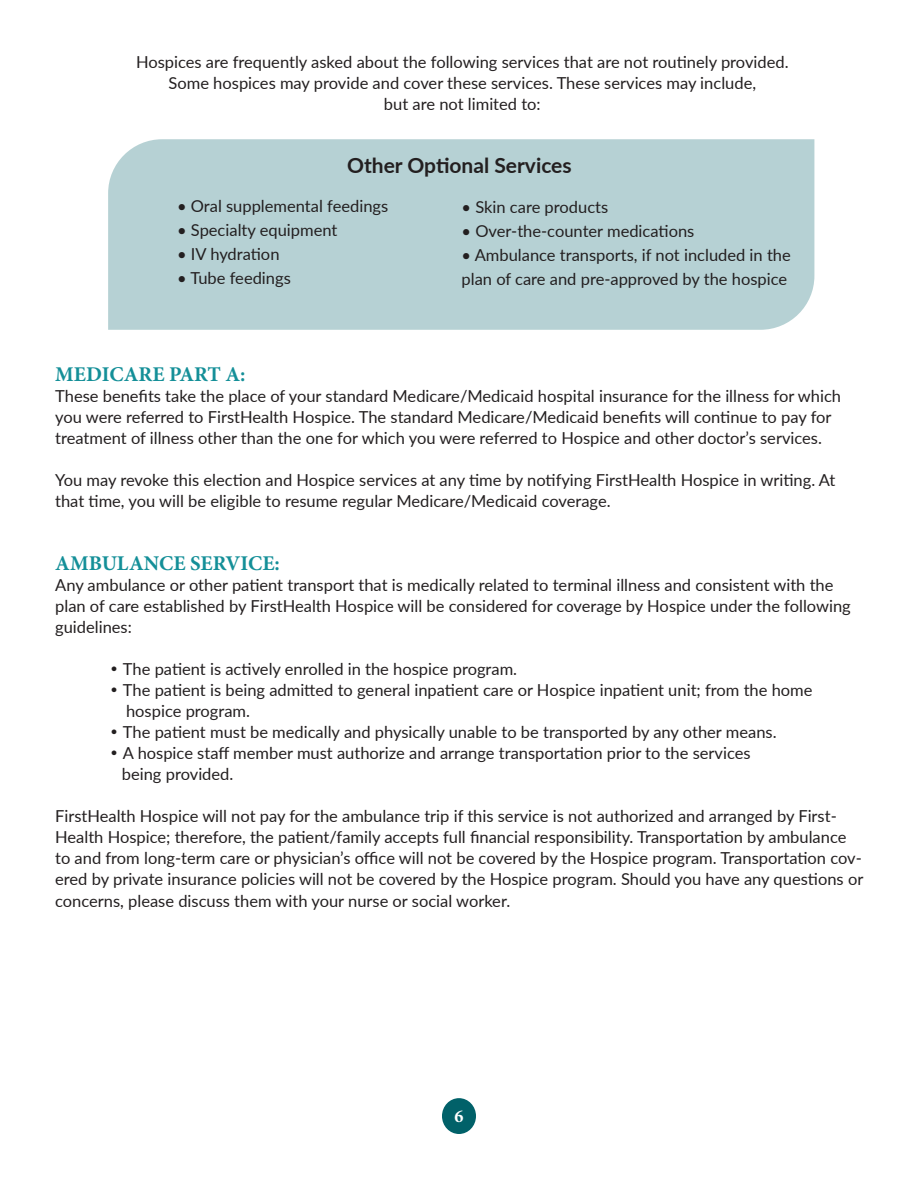
<style>
.page{position:relative;width:918px;height:1188px;background:#fff}
.page>*{position:absolute;margin:0;border:0;box-sizing:border-box;transform-origin:0 0}
.t1{font:700 21px "Minion Pro";color:#148f98}
.t2{font:700 21px "Lato";color:#231f20}
.t3{font:700 18px "Minion Pro";color:#fff}
.t4{font:16.5px/21px "Lato";color:#231f20}
.s1{font-family:"Palatino";font-weight:700}
</style>
<div class="page">
<div style="left:442px;top:1098px;width:34px;height:36px;background:#016169;border-radius:50%"></div>
<div style="left:108px;top:139px;width:706px;height:191px;background:#b6d1d4"></div>
<p class="t4" style="left:136px;top:51px;width:654px;text-align:center">Hospices are frequently asked about the following services that are not routinely provided.<br>Some hospices may provide and cover these services. These services may include,<br>but are not limited to:</p>
<p class="t2" style="left:347px;top:150px;width:226px">Other Optional Services</p>
<p class="t4" style="left:177px;top:195px;width:213px">• Oral supplemental feedings</p>
<p class="t4" style="left:177px;top:219px;width:162px">• Specialty equipment</p>
<p class="t4" style="left:177px;top:243px;width:104px">• IV hydration</p>
<p class="t4" style="left:177px;top:267px;width:115px">• Tube feedings</p>
<p class="t4" style="left:462px;top:196px;width:148px">• Skin care products</p>
<p class="t4" style="left:462px;top:220px;width:234px">• Over-the-counter medications</p>
<p class="t4" style="left:462px;top:243px;width:331px;line-height:24px">• Ambulance transports, if not included in the plan of care and pre-approved by the hospice</p>
<p class="t1" style="left:55px;top:360px;width:192px">MEDICARE PART A:</p>
<p class="t4" style="left:55px;top:385px;width:787px">These benefits take the place of your standard Medicare/Medicaid hospital insurance for the illness for which you were referred to FirstHealth Hospice. The standard Medicare/Medicaid benefits will continue to pay for treatment of illness other than the one for which you were referred to Hospice and other doctor’s services.</p>
<p class="t4" style="left:55px;top:469px;width:782px">You may revoke this election and Hospice services at any time by notifying FirstHealth Hospice in writing. At that time, you will be eligible to resume regular Medicare/Medicaid coverage.</p>
<p class="t1" style="left:55px;top:549px;width:226px">AMBULANCE SERVICE:</p>
<p class="t4" style="left:55px;top:574px;width:797px">Any ambulance or other patient transport that is medically related to terminal illness and consistent with the plan of care established by FirstHealth Hospice will be considered for coverage by Hospice under the following guidelines:</p>
<p class="t4" style="left:109px;top:658px;width:409px"><span class="s1">•</span> The patient is actively enrolled in the hospice program.</p>
<p class="t4" style="left:126px;top:679px;width:688px;text-indent:-17px"><span class="s1">•</span> The patient is being admitted to general inpatient care or Hospice inpatient unit; from the home hospice program.</p>
<p class="t4" style="left:109px;top:721px;width:669px"><span class="s1">•</span> The patient must be medically and physically unable to be transported by any other means.</p>
<p class="t4" style="left:122px;top:742px;width:630px;text-indent:-13px"><span class="s1">•</span> A hospice staff member must authorize and arrange transportation prior to the services being provided.</p>
<p class="t4" style="left:55px;top:805px;width:810px">FirstHealth Hospice will not pay for the ambulance trip if this service is not authorized and arranged by First-Health Hospice; therefore, the patient/family accepts full financial responsibility. Transportation by ambulance to and from long-term care or physician’s office will not be covered by the Hospice program. Transportation cov&shy;ered by private insurance policies will not be covered by the Hospice program. Should you have any questions or concerns, please discuss them with your nurse or social worker.</p>
<p class="t3" style="left:454px;top:1104px;width:10px">6</p>
</div>
